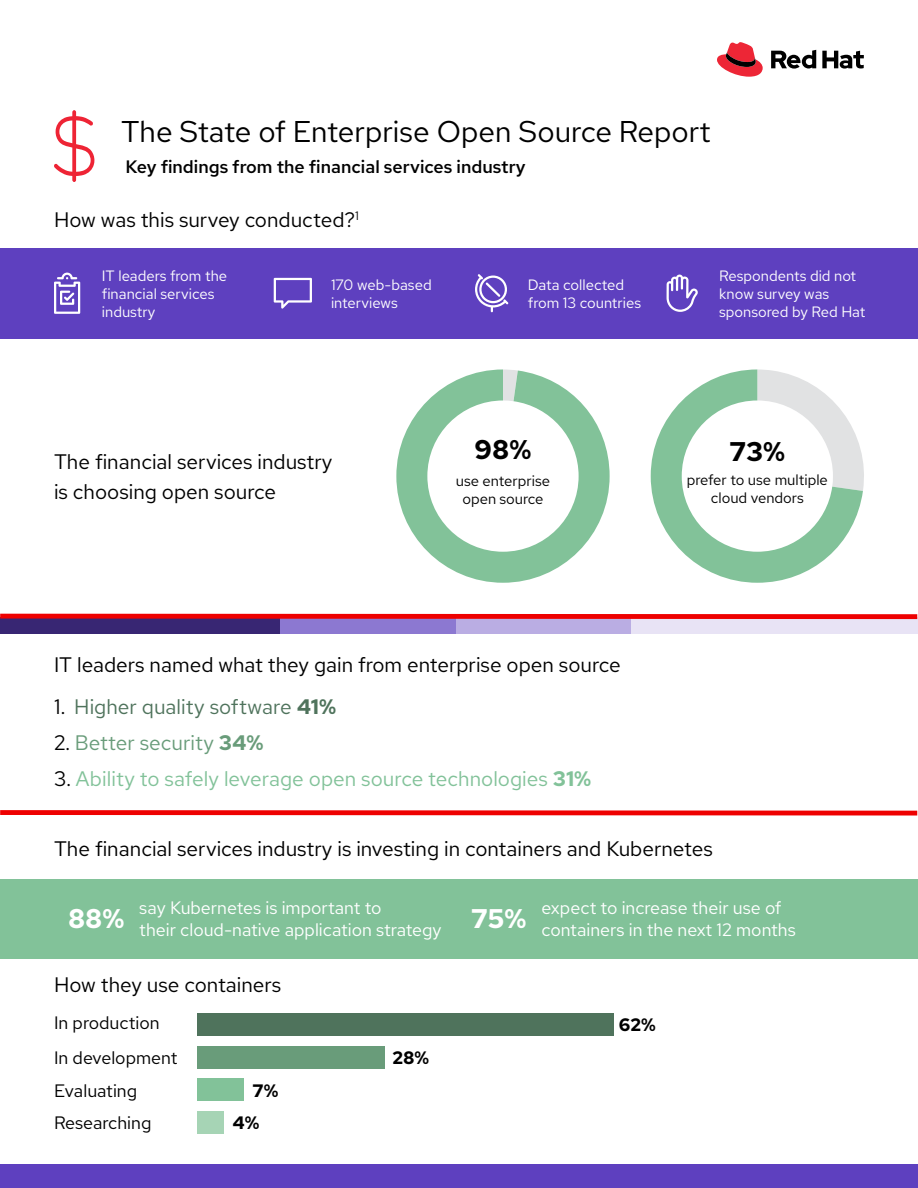
<style>
.page{position:relative;width:918px;height:1188px;background:#fff}
.page>*{position:absolute;margin:0;border:0;box-sizing:border-box;transform-origin:0 0}
.t1{font:30px "Red Hat Text";color:#000}
.t2{font:700 27px "Red Hat Text";color:#000}
.t3{font:700 27px "Red Hat Text";color:#fff}
.t4{font:21px/30px "Red Hat Text";color:#000}
.t5{font:21px "Red Hat Text";color:#82c299}
.t6{font:21px "Red Hat Text";letter-spacing:.005em;color:#4f735c}
.t7{font:21px "Red Hat Text";color:#699c7a}
.t8{font:18px/21.6px "Red Hat Text";color:#fff}
.t9{font:18px "Red Hat Text";color:#000}
.t10{font:500 18px "Red Hat Text";color:#000}
.t11{font:700 18px "Red Hat Text";color:#000}
.t12{font:15px/18px "Red Hat Text";color:#fff}
.t13{font:15px/18px "Red Hat Text";color:#000;text-align:center}
.s1{color:#000}
.s2{font-weight:700}
</style>
<div class="page">
<div style="left:0;top:879px;width:918px;height:80px;background:#82c299"></div>
<div style="left:0;top:248px;width:918px;height:91px;background:#5e40bf"></div>
<div style="left:0;top:1164px;width:918px;height:24px;background:#5e40bf"></div>
<svg style="left:717px;top:42px;width:46px;height:35px"></svg>
<svg style="left:771px;top:50px;width:93px;height:19px"></svg>
<svg style="left:54px;top:273px;width:26px;height:41px"></svg>
<svg style="left:274px;top:278px;width:38px;height:31px"></svg>
<svg style="left:475px;top:274px;width:33px;height:38px"></svg>
<svg style="left:667px;top:275px;width:31px;height:37px"></svg>
<div style="left:0;top:618px;width:284px;height:16px;background:#382673"></div>
<div style="left:280px;top:618px;width:176px;height:16px;background:#8c78d1"></div>
<div style="left:456px;top:618px;width:176px;height:16px;background:#baade3"></div>
<div style="left:631px;top:618px;width:287px;height:16px;background:#e8e3f5"></div>
<svg style="left:0;top:614px;width:917px;height:5px;background:#e80508"></svg>
<svg style="left:0;top:810px;width:917px;height:6px;background:#f13030"></svg>
<svg style="left:54px;top:110px;width:40px;height:72px"></svg>
<svg style="left:651px;top:369px;width:212px;height:214px"></svg>
<svg style="left:396px;top:369px;width:214px;height:214px"></svg>
<div style="left:197px;top:1013px;width:416px;height:23px;background:#4f735c"></div>
<div style="left:197px;top:1046px;width:188px;height:23px;background:#699c7a"></div>
<div style="left:197px;top:1078px;width:47px;height:23px;background:#82c299"></div>
<div style="left:197px;top:1111px;width:27px;height:23px;background:#a6d4b5"></div>
<h1 class="t1" style="left:121px;top:112px;width:591px">The State of Enterprise Open Source Report</h1>
<p class="t10" style="left:126px;top:154px;width:402px">Key findings from the financial services industry</p>
<p class="t4" style="left:54px;top:204px;width:307px">How was this survey conducted?<sup>1</sup></p>
<p class="t12" style="left:102px;top:266px;width:127px">IT leaders from the financial services industry</p>
<p class="t12" style="left:331px;top:275px;width:102px">170 web-based interviews</p>
<p class="t12" style="left:528px;top:275px;width:115px">Data collected from 13 countries</p>
<p class="t12" style="left:719px;top:266px;width:148px">Respondents did not know survey was sponsored by Red Hat</p>
<p class="t4" style="left:54px;top:446px;width:280px">The financial services industry is choosing open source</p>
<p class="t2" style="left:475px;top:431px;width:58px">98%</p>
<p class="t13" style="left:456px;top:471px;width:96px">use enterprise open source</p>
<p class="t2" style="left:729px;top:434px;width:57px">73%</p>
<p class="t13" style="left:687px;top:471px;width:143px">prefer to use multiple cloud vendors</p>
<p class="t4" style="left:54px;top:649px;width:568px">IT leaders named what they gain from enterprise open source</p>
<p class="t6" style="left:54px;top:693px;width:284px"><span class="s1">1.</span> Higher quality software <span class="s2">41%</span></p>
<p class="t7" style="left:54px;top:729px;width:211px"><span class="s1">2.</span> Better security <span class="s2">34%</span></p>
<p class="t5" style="left:54px;top:765px;width:539px"><span class="s1">3.</span> Ability to safely leverage open source technologies <span class="s2">31%</span></p>
<p class="t4" style="left:54px;top:833px;width:660px">The financial services industry is investing in containers and Kubernetes</p>
<p class="t8" style="left:139px;top:897px;width:304px">say Kubernetes is important to<br>their cloud-native application strategy</p>
<p class="t8" style="left:542px;top:897px;width:241px">expect to increase their use of</p>
<p class="t3" style="left:68px;top:901px;width:58px">88%</p>
<p class="t8" style="left:471px;top:918px;width:326px"><sup>75%</sup> containers in the next 12 months</p>
<p class="t4" style="left:54px;top:969px;width:229px">How they use containers</p>
<p class="t9" style="left:54px;top:1011px;width:107px">In production</p>
<p class="t11" style="left:619px;top:1013px;width:39px">62%</p>
<p class="t9" style="left:54px;top:1046px;width:125px">In development</p>
<p class="t11" style="left:392px;top:1046px;width:38px">28%</p>
<p class="t9" style="left:54px;top:1078px;width:85px">Evaluating</p>
<p class="t11" style="left:253px;top:1078px;width:27px">7%</p>
<p class="t9" style="left:54px;top:1111px;width:99px">Researching</p>
<p class="t11" style="left:233px;top:1111px;width:29px">4%</p>
</div>
